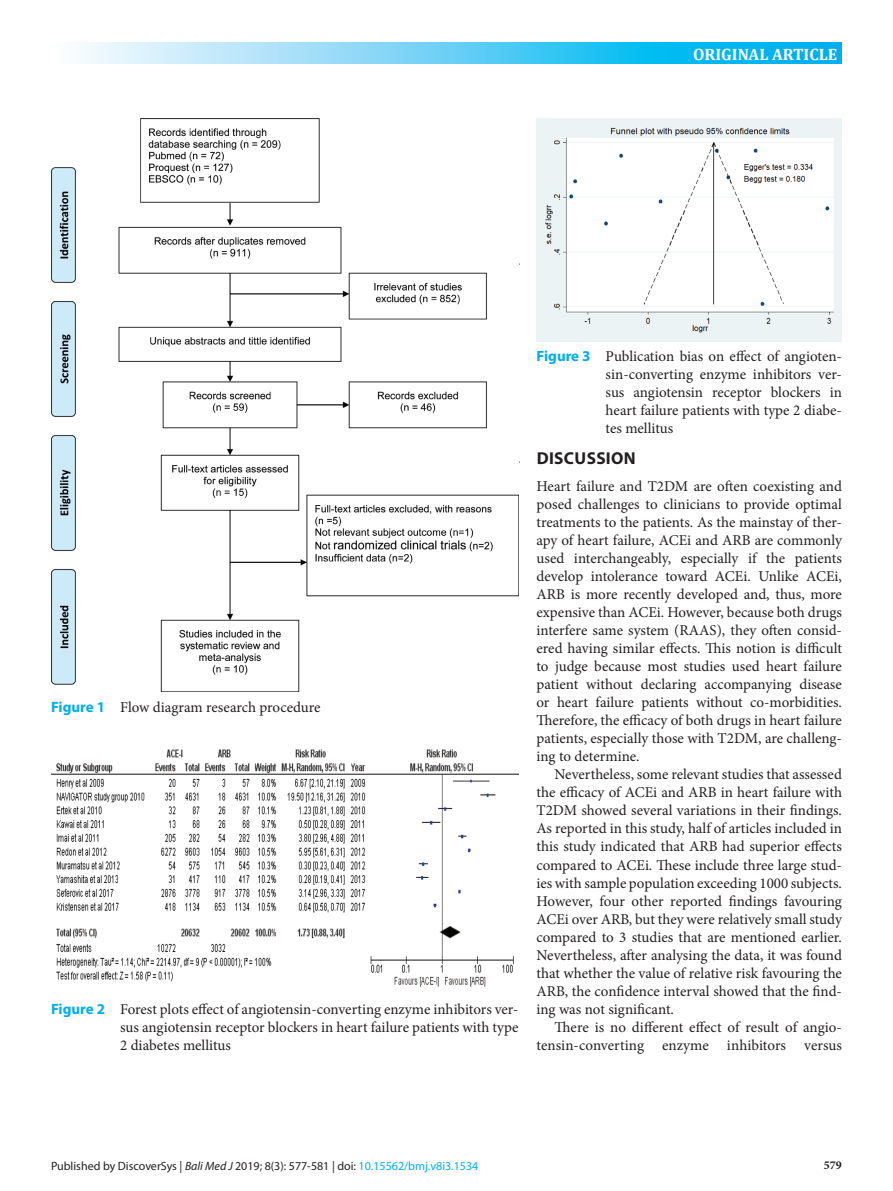
<style>
.page{position:relative;width:893px;height:1191px;background:#fff}
.page>*{position:absolute;margin:0;border:0;box-sizing:border-box;transform-origin:0 0}
.t1{font:700 17.25px "Myriad Pro";letter-spacing:.02em;color:#231f20}
.t2{font:700 16.5px "Cambria";color:#fff}
.t3{font:15px/18px "Minion Pro";color:#231f20;text-align:justify}
.t4{font:12px "Myriad Pro";color:#231f20}
.t5{font:700 12px "Minion Pro";color:#231f20}
.s1{font-family:"Myriad Pro";font-weight:700;color:#00aeef}
.s2{font-style:italic}
.s3{color:#00aeef}
</style>
<div class="page">
<svg style="left:79px;top:43px;width:763px;height:21px;background:#64d0f5"></svg>
<img style="left:51px;top:119px;width:467px;height:573px">
<img style="left:51px;top:749px;width:467px;height:238px">
<img style="left:536px;top:119px;width:306px;height:222px">
<p class="t2" style="left:693px;top:42px;width:146px">ORIGINAL ARTICLE</p>
<p class="t3" style="left:51px;top:698px;width:271px"><span class="s1">Figure 1</span> Flow diagram research procedure</p>
<p class="t3" style="left:120px;top:1000px;width:400px;text-indent:-69px"><span class="s1">Figure 2</span> Forest plots effect of angiotensin-converting enzyme inhibitors ver&shy;sus angiotensin receptor blockers in heart failure patients with type 2 diabetes mellitus</p>
<p class="t3" style="left:606px;top:348px;width:238px;text-indent:-69px"><span class="s1">Figure 3</span> Publication bias on effect of angioten&shy;sin-converting enzyme inhibitors ver&shy;sus angiotensin receptor blockers in heart failure patients with type 2 diabe&shy;tes mellitus</p>
<p class="t1" style="left:537px;top:447px;width:101px">DISCUSSION</p>
<p class="t3" style="left:536px;top:477px;width:307px">Heart failure and T2DM are often coexisting and posed challenges to clinicians to provide optimal treatments to the patients. As the mainstay of ther&shy;apy of heart failure, ACEi and ARB are commonly used interchangeably, especially if the patients develop intolerance toward ACEi. Unlike ACEi, ARB is more recently developed and, thus, more expensive than ACEi. However, because both drugs interfere same system (RAAS), they often consid&shy;ered having similar effects. This notion is difficult to judge because most studies used heart failure patient without declaring accompanying disease or heart failure patients without co-morbidities.<br>Therefore, the efficacy of both drugs in heart failure patients, especially those with T2DM, are challeng&shy;ing to determine.</p>
<p class="t3" style="left:536px;top:765px;width:307px;text-indent:18px">Nevertheless, some relevant studies that assessed the efficacy of ACEi and ARB in heart failure with T2DM showed several variations in their findings.<br>As reported in this study, half of articles included in this study indicated that ARB had superior effects compared to ACEi. These include three large stud&shy;ies with sample population exceeding 1000 subjects.<br>However, four other reported findings favouring ACEi over ARB, but they were relatively small study compared to 3 studies that are mentioned earlier.<br>Nevertheless, after analysing the data, it was found that whether the value of relative risk favouring the ARB, the confidence interval showed that the find&shy;ing was not significant.</p>
<p class="t3" style="left:536px;top:1017px;width:307px;text-align:right">There is no different effect of result of angio&shy;tensin-converting enzyme inhibitors versus</p>
<p class="t4" style="left:51px;top:1158px;width:429px">Published by DiscoverSys | <span class="s2">Bali Med J</span> 2019; 8(3): 577-581 | doi: <span class="s3">10.15562/bmj.v8i3.1534</span></p>
<p class="t5" style="left:824px;top:1157px;width:19px">579</p>
</div>
